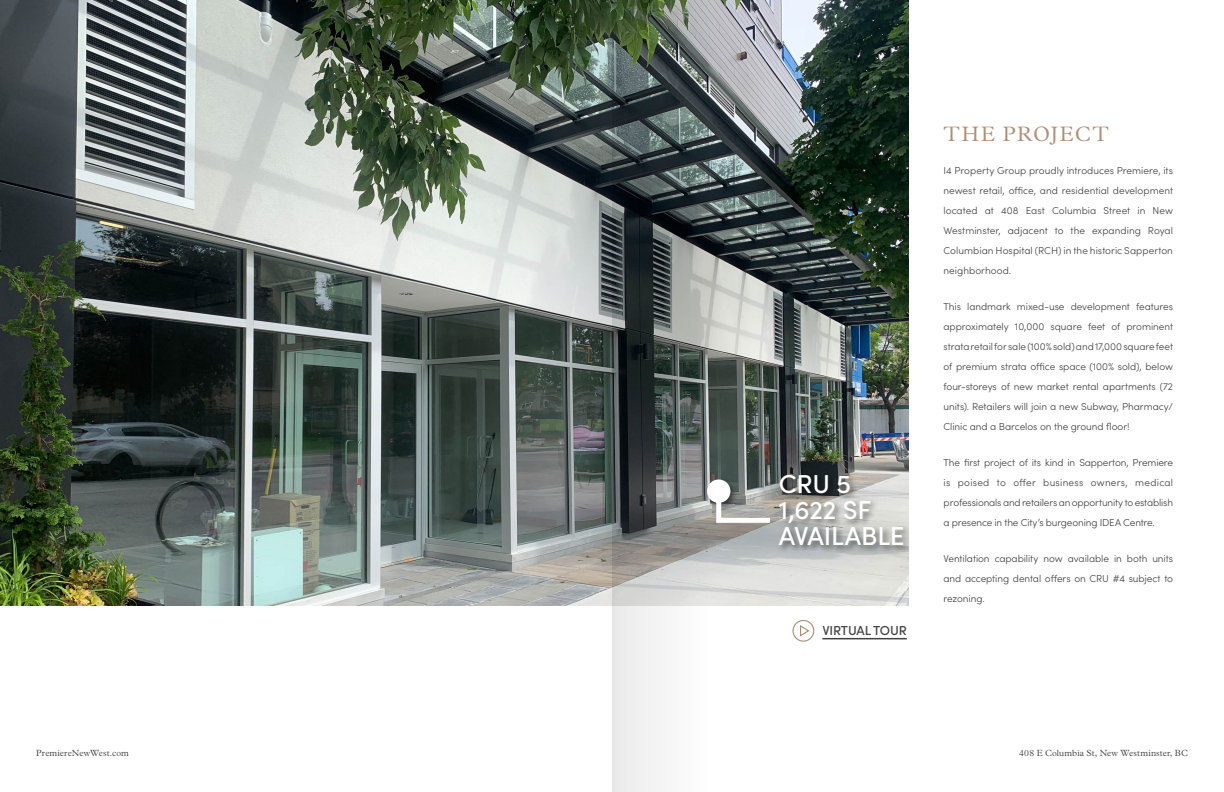
<style>
.page{position:relative;width:1224px;height:792px;background:#fff}
.page>*{position:absolute;margin:0;border:0;box-sizing:border-box;transform-origin:0 0}
.t1{font:500 26px/26.2px "Sofia Pro";letter-spacing:-.01em;color:#fff}
.t2{font:300 21px "Plantin Std";letter-spacing:.065em;color:#ae8e78}
.t3{font:500 13px "Sofia Pro";letter-spacing:-.01em;color:#414042}
.t4{font:300 10px/20px "Sofia Pro";letter-spacing:-.005em;color:#414042;text-align:justify}
.t5{font:300 9px "Plantin Std";letter-spacing:.01em;color:#414042}
</style>
<div class="page">
<img style="left:0;top:0;width:908px;height:606px">
<div style="left:705px;top:478px;width:34px;height:33px;background:#000;opacity:.5"></div>
<div style="left:707px;top:479px;width:23px;height:24px;background:#fff;border-radius:50%"></div>
<svg style="left:714px;top:496px;width:61px;height:29px"></svg>
<div style="left:777px;top:472px;width:135px;height:82px;background:#000;opacity:.5"></div>
<svg style="left:800px;top:624px;width:11px;height:13px"></svg>
<div style="left:792px;top:620px;width:22px;height:22px;border:1px solid #ae8e78;border-radius:50%"></div>
<hr style="left:822px;top:638px;width:85px;height:1px;background:#414042">
<svg style="left:612px;top:0;width:95px;height:792px"></svg>
<h1 class="t1" style="left:779px;top:469px;width:127px">CRU 5<br>1,622 SF<br>AVAILABLE</h1>
<h3 class="t3" style="left:822px;top:621px;width:86px">VIRTUAL TOUR</h3>
<h2 class="t2" style="left:944px;top:122px;width:167px">THE PROJECT</h2>
<p class="t4" style="left:944px;top:159px;width:231px">I4 Property Group proudly introduces Premiere, its newest retail, office, and residential development located at 408 East Columbia Street in New Westminster, adjacent to the expanding Royal Columbian Hospital (RCH) in the historic Sapperton neighborhood.</p>
<p class="t4" style="left:944px;top:296px;width:231px">This landmark mixed-use development features approximately 10,000 square feet of prominent strata retail for sale (100% sold) and 17,000 square feet of premium strata office space (100% sold), below four-storeys of new market rental apartments (72 units). Retailers will join a new Subway, Pharmacy/ Clinic and a Barcelos on the ground floor!</p>
<p class="t4" style="left:944px;top:452px;width:231px">The first project of its kind in Sapperton, Premiere is poised to offer business owners, medical professionals and retailers an opportunity to establish a presence in the City’s burgeoning IDEA Centre.</p>
<p class="t4" style="left:944px;top:548px;width:231px">Ventilation capability now available in both units and accepting dental offers on CRU #4 subject to rezoning.</p>
<p class="t5" style="left:36px;top:748px;width:95px">PremiereNewWest.com</p>
<p class="t5" style="left:1019px;top:748px;width:170px">408 E Columbia St, New Westminster, BC</p>
</div>
